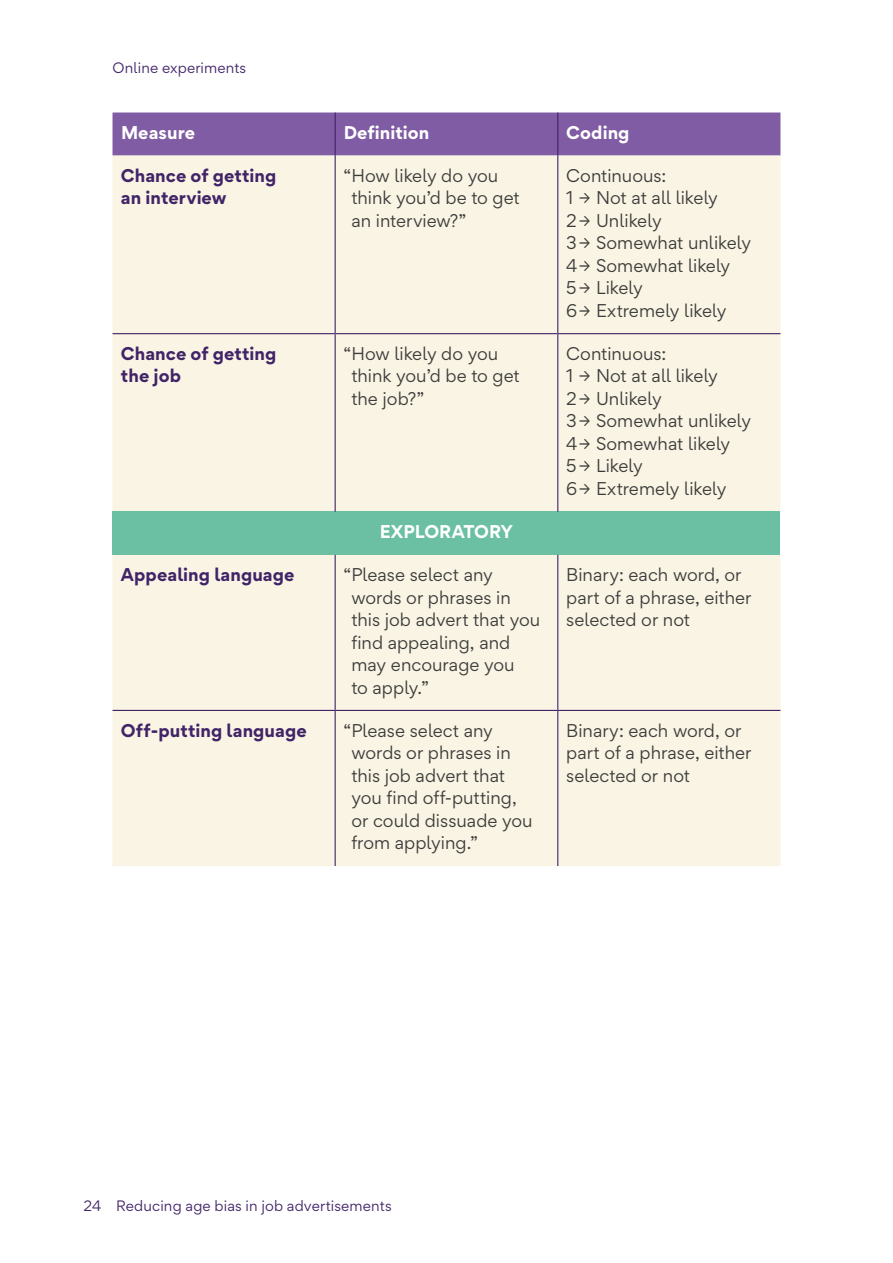
<style>
.page{position:relative;width:893px;height:1263px;background:#fff}
.page>*{position:absolute;margin:0;border:0;box-sizing:border-box;transform-origin:0 0}
.t1{font:16.5px/22.5px "Gordita";color:#3c3c3b}
.t2{font:700 16.5px/22.5px "Gordita";letter-spacing:.005em;color:#412468}
.t3{font:700 16.5px "Gordita";letter-spacing:.005em;color:#fff}
.t4{font:13.5px "Gordita";letter-spacing:.01em;color:#412468}
</style>
<div class="page">
<div style="left:112px;top:112px;width:668px;height:44px;background:#7f5ca3"></div>
<div style="left:112px;top:156px;width:668px;height:710px;background:#f9f4e3"></div>
<div style="left:112px;top:512px;width:668px;height:43px;background:#6bbfa3"></div>
<hr style="left:335px;top:156px;width:1px;height:177px;background:#412468">
<hr style="left:557px;top:156px;width:1px;height:177px;background:#412468">
<hr style="left:112px;top:333px;width:223px;height:1px;background:#412468">
<hr style="left:335px;top:333px;width:223px;height:1px;background:#412468">
<hr style="left:335px;top:334px;width:1px;height:178px;background:#412468">
<hr style="left:558px;top:333px;width:222px;height:1px;background:#412468">
<hr style="left:557px;top:334px;width:1px;height:178px;background:#412468">
<hr style="left:335px;top:555px;width:1px;height:155px;background:#412468">
<hr style="left:557px;top:555px;width:1px;height:155px;background:#412468">
<hr style="left:112px;top:710px;width:223px;height:1px;background:#412468">
<hr style="left:335px;top:710px;width:223px;height:1px;background:#412468">
<hr style="left:335px;top:711px;width:1px;height:155px;background:#412468">
<hr style="left:558px;top:710px;width:222px;height:1px;background:#412468">
<hr style="left:557px;top:711px;width:1px;height:155px;background:#412468">
<hr style="left:335px;top:112px;width:1px;height:44px;background:#412468">
<hr style="left:557px;top:112px;width:1px;height:44px;background:#412468">
<p class="t4" style="left:113px;top:58px;width:135px">Online experiments</p>
<p class="t3" style="left:121px;top:119px;width:76px">Measure</p>
<p class="t3" style="left:344px;top:119px;width:87px">Definition</p>
<p class="t3" style="left:566px;top:119px;width:65px">Coding</p>
<p class="t2" style="left:121px;top:164px;width:157px">Chance of getting an interview</p>
<p class="t1" style="left:351px;top:164px;width:170px;text-indent:-8px">“How likely do you think you’d be to get an interview?”</p>
<p class="t1" style="left:566px;top:164px;width:186px">Continuous:<br>1 → Not at all likely<br>2→ Unlikely<br>3→ Somewhat unlikely<br>4→ Somewhat likely<br>5→ Likely<br>6→ Extremely likely</p>
<p class="t2" style="left:121px;top:342px;width:157px">Chance of getting the job</p>
<p class="t1" style="left:351px;top:342px;width:170px;text-indent:-8px">“How likely do you think you’d be to get the job?”</p>
<p class="t1" style="left:566px;top:342px;width:186px">Continuous:<br>1 → Not at all likely<br>2→ Unlikely<br>3→ Somewhat unlikely<br>4→ Somewhat likely<br>5→ Likely<br>6→ Extremely likely</p>
<p class="t3" style="left:380px;top:518px;width:135px">EXPLORATORY</p>
<p class="t2" style="left:121px;top:563px;width:175px">Appealing language</p>
<p class="t1" style="left:351px;top:563px;width:191px;text-indent:-8px">“Please select any words or phrases in this job advert that you find appealing, and may encourage you<br>to apply.”</p>
<p class="t1" style="left:566px;top:563px;width:187px">Binary: each word, or part of a phrase, either selected or not</p>
<p class="t2" style="left:121px;top:718px;width:187px">Off-putting language</p>
<p class="t1" style="left:351px;top:719px;width:183px;text-indent:-8px">“Please select any words or phrases in this job advert that you find off-putting, or could dissuade you from applying.”</p>
<p class="t1" style="left:566px;top:719px;width:187px">Binary: each word, or part of a phrase, either selected or not</p>
<p class="t4" style="left:84px;top:1195px;width:309px">24 Reducing age bias in job advertisements</p>
</div>
